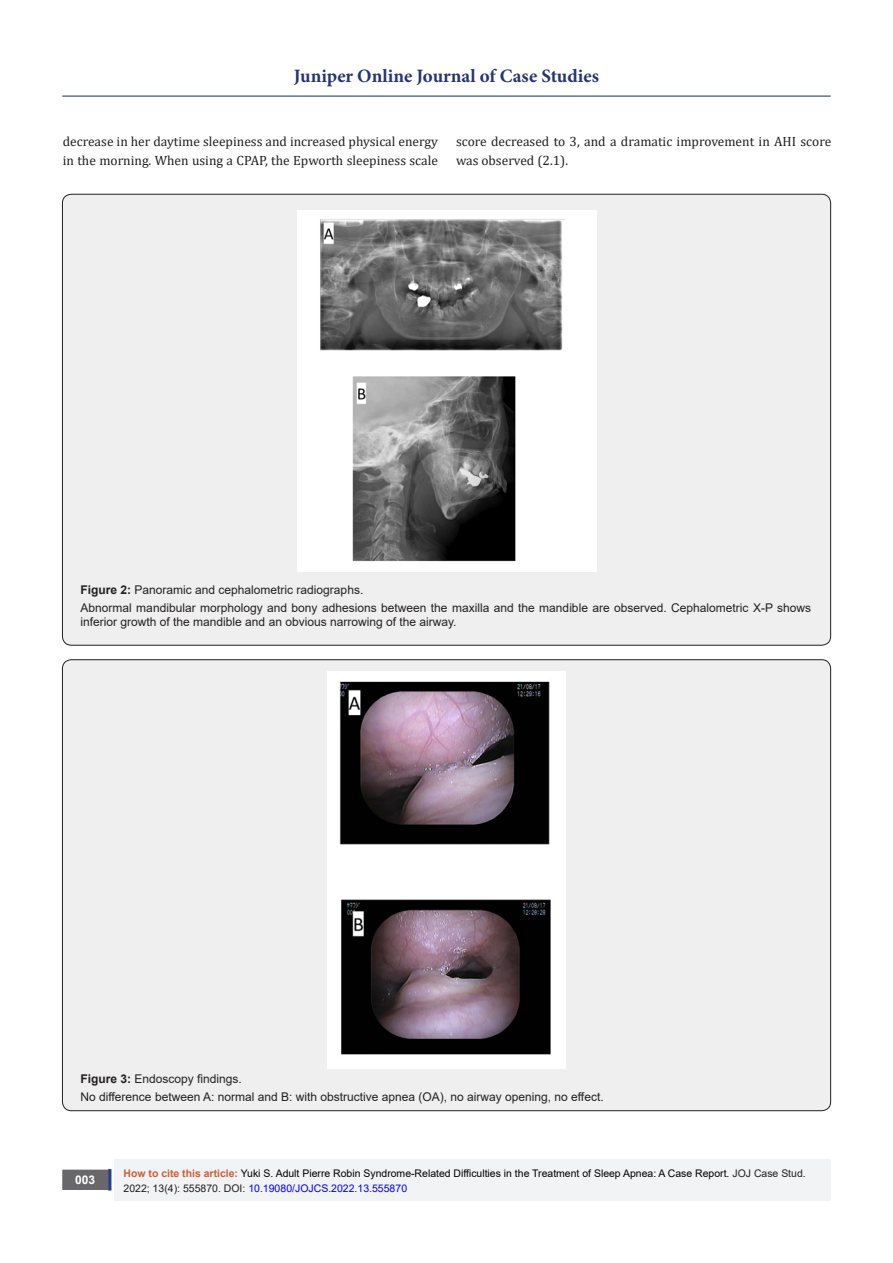
<style>
.page{position:relative;width:893px;height:1263px;background:#fff}
.page>*{position:absolute;margin:0;border:0;box-sizing:border-box;transform-origin:0 0}
.t1{font:700 18.9px "Minion Pro";color:#253474}
.t2{font:13.5px/18.8px "Cambria";color:#231f20}
.t3{font:12px/17.4px "Arial";color:#231f20}
.t4{font:700 12px "Arial";color:#fff}
.t5{font:10.5px/15px "Arial";color:#000}
.s1{font-weight:700}
.s2{font-weight:700;color:#ca5f37}
.s3{color:#231f20}
.s4{color:#00f}
</style>
<div class="page">
<div style="left:115px;top:1160px;width:716px;height:41px;background:#f2f3f4"></div>
<div style="left:63px;top:1170px;width:44px;height:19px;background:#68676a"></div>
<div style="left:62px;top:1169px;width:46px;height:21px;border:2px solid #68676a"></div>
<div style="left:108px;top:1169px;width:3px;height:21px;background:#253f8e;border:2px solid #253f8e"></div>
<hr style="left:62px;top:96px;width:769px;height:1px;background:#253f8e">
<div style="left:62px;top:194px;width:769px;height:451px;background:#efeff0;border-radius:9px"></div>
<img style="left:297px;top:210px;width:299px;height:361px">
<div style="left:62px;top:660px;width:769px;height:451px;background:#efeff0;border-radius:9px"></div>
<img style="left:328px;top:671px;width:237px;height:397px">
<h1 class="t1" style="left:294px;top:63px;width:307px">Juniper Online Journal of Case Studies</h1>
<p class="t2" style="left:63px;top:132px;width:377px">decrease in her daytime sleepiness and increased physical energy in the morning. When using a CPAP, the Epworth sleepiness scale</p>
<p class="t2" style="left:456px;top:132px;width:377px">score decreased to 3, and a dramatic improvement in AHI score was observed (2.1).</p>
<p class="t3" style="left:81px;top:581px;width:732px"><span class="s1">Figure 2:</span> Panoramic and cephalometric radiographs.<br>Abnormal mandibular morphology and bony adhesions between the maxilla and the mandible are observed. Cephalometric X-P shows</p>
<p class="t3" style="left:81px;top:613px;width:377px">inferior growth of the mandible and an obvious narrowing of the airway.</p>
<p class="t3" style="left:81px;top:1070px;width:525px"><span class="s1">Figure 3:</span> Endoscopy findings.<br>No difference between A: normal and B: with obstructive apnea (OA), no airway opening, no effect.</p>
<p class="t4" style="left:75px;top:1171px;width:22px">003</p>
<p class="t5" style="left:124px;top:1165px;width:684px"><span class="s2">How to cite this article:</span> Yuki S. Adult Pierre Robin Syndrome-Related Difficulties in the Treatment of Sleep Apnea: A Case Report. <span class="s3">JOJ Case Stud.<br>2022; 13(4): 555870. DOI:</span> <span class="s4">10.19080/JOJCS.2022.13.555870</span></p>
</div>
